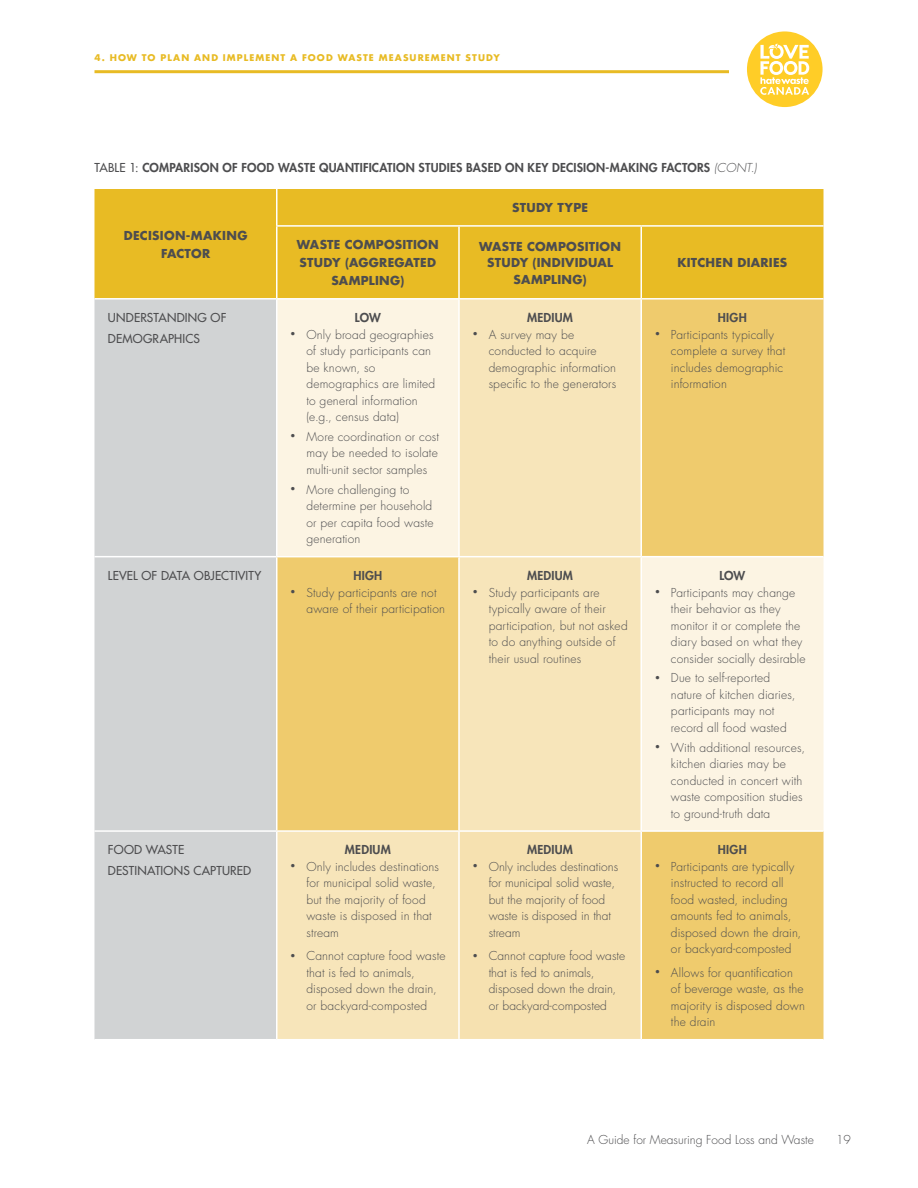
<style>
.page{position:relative;width:918px;height:1188px;background:#fff}
.page>*{position:absolute;margin:0;border:0;box-sizing:border-box;transform-origin:0 0}
.t1{font:300 12px/16.5px "Futura Std";letter-spacing:.01em;color:#4d4d4f}
.t2{font:800 12px "Futura Std";letter-spacing:.02em;color:#4d4d4f}
.t3{font:700 12px/18px "Futura Std";letter-spacing:.02em;color:#4d4d4f;text-align:center}
.t4{font:500 12px/21px "Futura Std";letter-spacing:.015em;color:#4d4d4f}
.t5{font:700 9px "Futura Std";letter-spacing:.12em;color:#e8bb24}
.s1{font-weight:500}
.s2{font-weight:300;font-style:italic}
.s3{font-size:9px}
</style>
<div class="page">
<div style="left:94px;top:189px;width:730px;height:109px;background:#e8bb24"></div>
<div style="left:94px;top:300px;width:182px;height:739px;background:#d1d3d4"></div>
<svg style="left:278px;top:300px;width:546px;height:739px;background:#f5dfa8"></svg>
<div style="left:459px;top:831px;width:182px;height:209px;background:#f6e1b0"></div>
<hr style="left:458px;top:300px;width:2px;height:256px;background:#fff">
<hr style="left:640px;top:300px;width:2px;height:256px;background:#fff">
<hr style="left:94px;top:556px;width:183px;height:1px;background:#fff">
<hr style="left:277px;top:556px;width:182px;height:1px;background:#fff">
<hr style="left:459px;top:556px;width:182px;height:1px;background:#fff">
<hr style="left:458px;top:557px;width:2px;height:273px;background:#fff">
<hr style="left:641px;top:556px;width:183px;height:1px;background:#fff">
<hr style="left:640px;top:557px;width:2px;height:273px;background:#fff">
<hr style="left:94px;top:830px;width:183px;height:2px;background:#fff">
<hr style="left:277px;top:830px;width:182px;height:2px;background:#fff">
<hr style="left:459px;top:830px;width:182px;height:2px;background:#fff">
<hr style="left:458px;top:832px;width:2px;height:207px;background:#fff">
<hr style="left:641px;top:830px;width:183px;height:2px;background:#fff">
<hr style="left:640px;top:832px;width:2px;height:207px;background:#fff">
<hr style="left:459px;top:1039px;width:182px;height:1px;background:#fff">
<hr style="left:276px;top:189px;width:2px;height:36px;background:#fff">
<hr style="left:276px;top:227px;width:2px;height:71px;background:#fff">
<hr style="left:458px;top:227px;width:2px;height:71px;background:#fff">
<hr style="left:640px;top:227px;width:2px;height:71px;background:#fff">
<hr style="left:276px;top:225px;width:183px;height:2px;background:#fff">
<hr style="left:459px;top:225px;width:182px;height:2px;background:#fff">
<hr style="left:641px;top:225px;width:183px;height:2px;background:#fff">
<hr style="left:94px;top:70px;width:635px;height:3px;background:#e8bb24">
<div style="left:747px;top:31px;width:76px;height:76px;background:#ffcd27;border-radius:50%"></div>
<svg style="left:760px;top:44px;width:49px;height:51px"></svg>
<p class="t5" style="left:94px;top:52px;width:407px">4. HOW TO PLAN AND IMPLEMENT A FOOD WASTE MEASUREMENT STUDY</p>
<p class="t2" style="left:94px;top:160px;width:664px"><span class="s1">TABLE 1:</span> COMPARISON OF FOOD WASTE QUANTIFICATION STUDIES BASED ON KEY DECISION-MAKING FACTORS <span class="s2">(CONT.)</span></p>
<p class="t3" style="left:124px;top:226px;width:125px">DECISION-MAKING<br>FACTOR</p>
<p class="t3" style="left:512px;top:199px;width:77px">STUDY TYPE</p>
<p class="t3" style="left:297px;top:236px;width:143px">WASTE COMPOSITION<br>STUDY (AGGREGATED<br>SAMPLING)</p>
<p class="t3" style="left:479px;top:238px;width:143px;line-height:16.5px">WASTE COMPOSITION<br>STUDY (INDIVIDUAL<br>SAMPLING)</p>
<p class="t4" style="left:108px;top:307px;width:120px">UNDERSTANDING OF<br>DEMOGRAPHICS</p>
<p class="t2" style="left:355px;top:310px;width:27px">LOW</p>
<p class="t1" style="left:306px;top:326px;width:130px;text-indent:-16px"><span class="s3">•</span> Only broad geographies of study participants can be known, so demographics are limited to general information (e.g., census data)</p>
<p class="t1" style="left:306px;top:429px;width:134px;text-align:justify;text-indent:-16px"><span class="s3">•</span> More coordination or cost may be needed to isolate multi-unit sector samples</p>
<p class="t1" style="left:306px;top:481px;width:129px;text-indent:-16px"><span class="s3">•</span> More challenging to determine per household or per capita food waste generation</p>
<p class="t4" style="left:108px;top:565px;width:155px">LEVEL OF DATA OBJECTIVITY</p>
<p class="t2" style="left:353px;top:568px;width:30px">HIGH</p>
<p class="t1" style="left:306px;top:584px;width:140px;text-indent:-16px"><span class="s3">•</span> Study participants are not aware of their participation</p>
<p class="t2" style="left:527px;top:310px;width:47px">MEDIUM</p>
<p class="t1" style="left:489px;top:326px;width:129px;text-indent:-16px"><span class="s3">•</span> A survey may be conducted to acquire demographic information specific to the generators</p>
<p class="t2" style="left:527px;top:568px;width:47px">MEDIUM</p>
<p class="t1" style="left:489px;top:584px;width:141px;text-indent:-16px"><span class="s3">•</span> Study participants are typically aware of their participation, but not asked to do anything outside of their usual routines</p>
<p class="t4" style="left:108px;top:840px;width:145px">FOOD WASTE<br>DESTINATIONS CAPTURED</p>
<p class="t2" style="left:345px;top:842px;width:47px">MEDIUM</p>
<p class="t1" style="left:306px;top:859px;width:134px;text-indent:-16px"><span class="s3">•</span> Only includes destinations for municipal solid waste, but the majority of food waste is disposed in that stream</p>
<p class="t1" style="left:306px;top:948px;width:141px;text-indent:-16px"><span class="s3">•</span> Cannot capture food waste that is fed to animals, disposed down the drain, or backyard-composted</p>
<p class="t2" style="left:527px;top:842px;width:47px">MEDIUM</p>
<p class="t1" style="left:489px;top:859px;width:131px;text-indent:-16px"><span class="s3">•</span> Only includes destinations for municipal solid waste, but the majority of food waste is disposed in that stream</p>
<p class="t1" style="left:489px;top:948px;width:138px;text-indent:-16px"><span class="s3">•</span> Cannot capture food waste that is fed to animals, disposed down the drain, or backyard-composted</p>
<p class="t3" style="left:677px;top:254px;width:111px">KITCHEN DIARIES</p>
<p class="t2" style="left:718px;top:310px;width:30px">HIGH</p>
<p class="t1" style="left:671px;top:326px;width:116px;text-indent:-16px"><span class="s3">•</span> Participants typically complete a survey that includes demographic information</p>
<p class="t2" style="left:719px;top:568px;width:27px">LOW</p>
<p class="t1" style="left:671px;top:584px;width:136px;text-indent:-16px"><span class="s3">•</span> Participants may change their behavior as they monitor it or complete the diary based on what they consider socially desirable</p>
<p class="t1" style="left:671px;top:670px;width:126px;text-indent:-16px"><span class="s3">•</span> Due to self-reported nature of kitchen diaries, participants may not record all food wasted</p>
<p class="t1" style="left:671px;top:739px;width:136px;text-indent:-16px"><span class="s3">•</span> With additional resources, kitchen diaries may be conducted in concert with waste composition studies to ground-truth data</p>
<p class="t2" style="left:718px;top:842px;width:30px">HIGH</p>
<p class="t1" style="left:671px;top:859px;width:132px;text-indent:-16px"><span class="s3">•</span> Participants are typically instructed to record all food wasted, including amounts fed to animals, disposed down the drain, or backyard-composted</p>
<p class="t1" style="left:671px;top:964px;width:136px;text-indent:-16px"><span class="s3">•</span> Allows for quantification of beverage waste, as the majority is disposed down the drain</p>
<p class="t1" style="left:587px;top:1132px;width:228px">A Guide for Measuring Food Loss and Waste</p>
<p class="t1" style="left:836px;top:1132px;width:16px">19</p>
</div>
